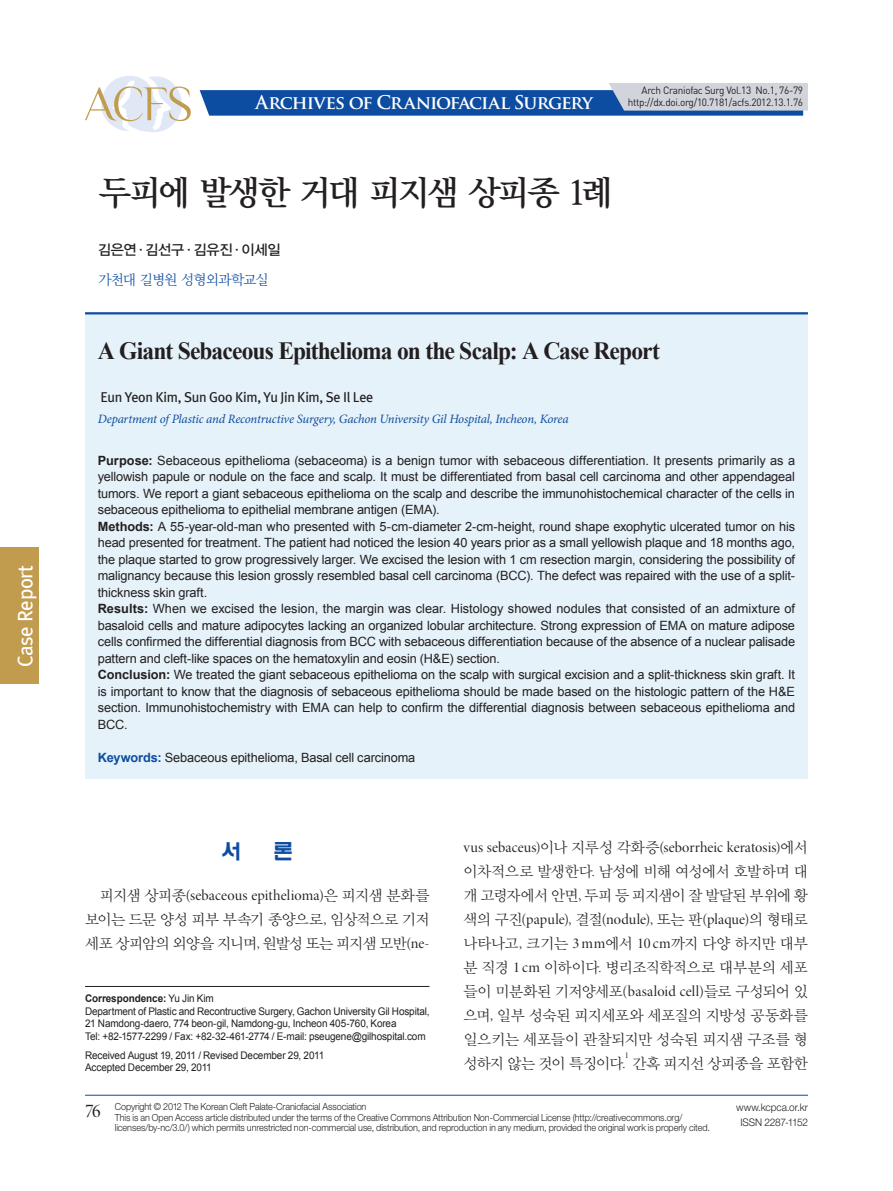
<style>
.page{position:relative;width:893px;height:1191px;background:#fff}
.page>*{position:absolute;margin:0;border:0;box-sizing:border-box;transform-origin:0 0}
.t1{font:34.5px "Y Mj O44";letter-spacing:-.155em;color:#231f20}
.t2{font:700 24.75px "Times New Roman";letter-spacing:-.035em;color:#231f20;scale:.95 1}
.t3{font:21.75px "H Ywul B";color:#0d4da1;scale:.96 1}
.t4{font:21px "Metapluboorom";letter-spacing:-.02em;color:#fff}
.t5{font:700 18.45px "Trajan Pro";letter-spacing:-.06em;color:#fff}
.t6{font:15px/24px "YDIY Mj O320";letter-spacing:-.04em;color:#231f20}
.t7{font:15px "Minion Pro Disp";letter-spacing:.005em;color:#231f20}
.t8{font:14.25px "Metapluboorom";letter-spacing:-.025em;color:#231f20}
.t9{font:14.25px "YDIYGO330";letter-spacing:-.005em;color:#231f20}
.t10{font:14.25px "Y Mj O42";letter-spacing:-.14em;color:#0d4da1}
.t11{font:12.75px/16.5px "Arial";letter-spacing:-.01em;color:#231f20}
.t12{font:italic 12.75px "Minion Pro";letter-spacing:-.015em;color:#0d4da1}
.t13{font:10.5px/12.6px "Arial";letter-spacing:-.015em;color:#231f20;scale:.95 1}
.t14{font:10.5px/12px "DIN Pro";letter-spacing:-.03em;color:#231f20;text-align:right;scale:.95 1}
.t15{font:300 10.5px/15px "Helvetica Neue";letter-spacing:-.01em;color:#231f20;text-align:center;scale:.96 1}
.t16{font:300 9.75px/10.5px "Helvetica Neue";letter-spacing:-.01em;color:#231f20;scale:.93 1}
.t17{font:8.7px "Minion Pro Disp";color:#231f20}
.s1{font-weight:700}
.s2{font-weight:700;color:#0d4da1}
.s3{font-family:"YDIY Mj O320"}
.s4{font-family:"Minion Pro Disp"}
.s5{font-family:"Minion Pro Disp";font-weight:400;font-size:19.5px}
</style>
<div class="page">
<svg style="left:200px;top:83px;width:608px;height:33px;background:#688dbf"></svg>
<hr style="left:85px;top:1095px;width:723px;height:1px;background:#0d4da1">
<svg style="left:85px;top:76px;width:106px;height:56px"></svg>
<div style="left:85px;top:313px;width:723px;height:465px;background:#e6f2f9"></div>
<hr style="left:85px;top:312px;width:723px;height:2px;background:#0d4da1">
<hr style="left:85px;top:986px;width:344px;height:1px;background:#231f20">
<div style="left:0;top:547px;width:38px;height:136px;background:#c19c4e"></div>
<h3 class="t4" style="left:13px;top:667px;width:104px;rotate:-90deg">Case Report</h3>
<h3 class="t5" style="left:256px;top:91px;width:339px">Archives of Craniofacial Surgery</h3>
<p class="t14" style="left:628px;top:84px;width:186px">Arch Craniofac Surg Vol.13 No.1, 76-79 http://dx.doi.org/10.7181/acfs.2012.13.1.76</p>
<h1 class="t1" style="left:98px;top:175px;width:518px">두피에 발생한 거대 피지샘 상피종 1례</h1>
<p class="t9" style="left:98px;top:242px;width:184px">김은연·김선구·김유진·이세일</p>
<p class="t10" style="left:98px;top:273px;width:173px">가천대 길병원 성형외과학교실</p>
<h2 class="t2" style="left:98px;top:334px;width:593px">A Giant Sebaceous Epithelioma on the Scalp: A Case Report</h2>
<p class="t8" style="left:101px;top:389px;width:274px">Eun Yeon Kim, Sun Goo Kim, Yu Jin Kim, Se Il Lee</p>
<p class="t12" style="left:98px;top:410px;width:472px">Department of Plastic and Recontructive Surgery, Gachon University Gil Hospital, Incheon, Korea</p>
<p class="t11" style="left:98px;top:452px;width:699px"><span class="s1">Purpose:</span> Sebaceous epithelioma (sebaceoma) is a benign tumor with sebaceous differentiation. It presents primarily as a yellowish papule or nodule on the face and scalp. It must be differentiated from basal cell carcinoma and other appendageal tumors. We report a giant sebaceous epithelioma on the scalp and describe the immunohistochemical character of the cells in sebaceous epithelioma to epithelial membrane antigen (EMA).<br><span class="s1">Methods:</span> A 55-year-old-man who presented with 5-cm-diameter 2-cm-height, round shape exophytic ulcerated tumor on his head presented for treatment. The patient had noticed the lesion 40 years prior as a small yellowish plaque and 18 months ago, the plaque started to grow progressively larger. We excised the lesion with 1 cm resection margin, considering the possibility of malignancy because this lesion grossly resembled basal cell carcinoma (BCC). The defect was repaired with the use of a split&shy;thickness skin graft.<br><span class="s1">Results:</span> When we excised the lesion, the margin was clear. Histology showed nodules that consisted of an admixture of basaloid cells and mature adipocytes lacking an organized lobular architecture. Strong expression of EMA on mature adipose cells confirmed the differential diagnosis from BCC with sebaceous differentiation because of the absence of a nuclear palisade pattern and cleft-like spaces on the hematoxylin and eosin (H&amp;E) section.<br><span class="s1">Conclusion:</span> We treated the giant sebaceous epithelioma on the scalp with surgical excision and a split-thickness skin graft. It is important to know that the diagnosis of sebaceous epithelioma should be made based on the histologic pattern of the H&amp;E section. Immunohistochemistry with EMA can help to confirm the differential diagnosis between sebaceous epithelioma and BCC.</p>
<p class="t11" style="left:98px;top:749px;width:319px"><span class="s2">Keywords:</span> Sebaceous epithelioma, Basal cell carcinoma</p>
<h3 class="t3" style="left:221px;top:840px;width:23px">서</h3>
<h3 class="t3" style="left:273px;top:840px;width:23px">론</h3>
<p class="t7" style="left:100px;top:886px;width:331px"><span class="s3">피지샘 상피종</span>(sebaceous epithelioma)<span class="s3">은 피지샘 분화를</span></p>
<p class="t6" style="left:85px;top:908px;width:346px">보이는 드문 양성 피부 부속기 종양으로<span class="s4">,</span> 임상적으로 기저 세포 상피암의 외양을 지니며<span class="s4">,</span> 원발성 또는 피지샘 모반<span class="s4">(ne-</span></p>
<p class="t13" style="left:85px;top:992px;width:364px"><span class="s1">Correspondence:</span> Yu Jin Kim<br>Department of Plastic and Recontructive Surgery, Gachon University Gil Hospital, 21 Namdong-daero, 774 beon-gil, Namdong-gu, Incheon 405-760, Korea<br>Tel: +82-1577-2299 / Fax: +82-32-461-2774 / E-mail: pseugene@gilhospital.com</p>
<p class="t13" style="left:85px;top:1049px;width:253px">Received August 19, 2011 / Revised December 29, 2011<br>Accepted December 29, 2011</p>
<p class="t7" style="left:463px;top:838px;width:346px">vus sebaceus)<span class="s3">이나 지루성 각화증</span>(seborrheic keratosis)<span class="s3">에서</span></p>
<p class="t6" style="left:463px;top:860px;width:346px">이차적으로 발생한다<span class="s4">.</span> 남성에 비해 여성에서 호발하며 대 개 고령자에서 안면<span class="s4">,</span> 두피 등 피지샘이 잘 발달된 부위에 황</p>
<p class="t7" style="left:463px;top:910px;width:346px"><span class="s3">색의 구진</span>(papule), <span class="s3">결절</span>(nodule), <span class="s3">또는 판</span>(plaque)<span class="s3">의 형태로</span></p>
<p class="t6" style="left:463px;top:932px;width:346px;text-align:justify">나타나고<span class="s4">,</span> 크기는 <span class="s4">3 mm</span>에서 <span class="s4">10 cm</span>까지 다양 하지만 대부 분 직경 <span class="s4">1 cm</span> 이하이다<span class="s4">.</span> 병리조직학적으로 대부분의 세포 들이 미분화된 기저양세포<span class="s4">(basaloid cell)</span>들로 구성되어 있 으며<span class="s4">,</span> 일부 성숙된 피지세포와 세포질의 지방성 공동화를 일으키는 세포들이 관찰되지만 성숙된 피지샘 구조를 형 성하지 않는 것이 특징이다<span class="s4">.</span></p>
<p class="t17" style="left:625px;top:1050px;width:5px">1</p>
<p class="t6" style="left:632px;top:1052px;width:177px">간혹 피지선 상피종을 포함한</p>
<p class="t16" style="left:115px;top:1101px;width:641px;text-indent:-30px"><span class="s5">76</span> Copyright © 2012 The Korean Cleft Palate-Craniofacial Association<br>This is an Open Access article distributed under the terms of the Creative Commons Attribution Non-Commercial License (http://creativecommons.org/ licenses/by-nc/3.0/) which permits unrestricted non-commercial use, distribution, and reproduction in any medium, provided the original work is properly cited.</p>
<p class="t15" style="left:736px;top:1099px;width:76px">www.kcpca.or.kr<br>ISSN 2287-1152</p>
</div>
